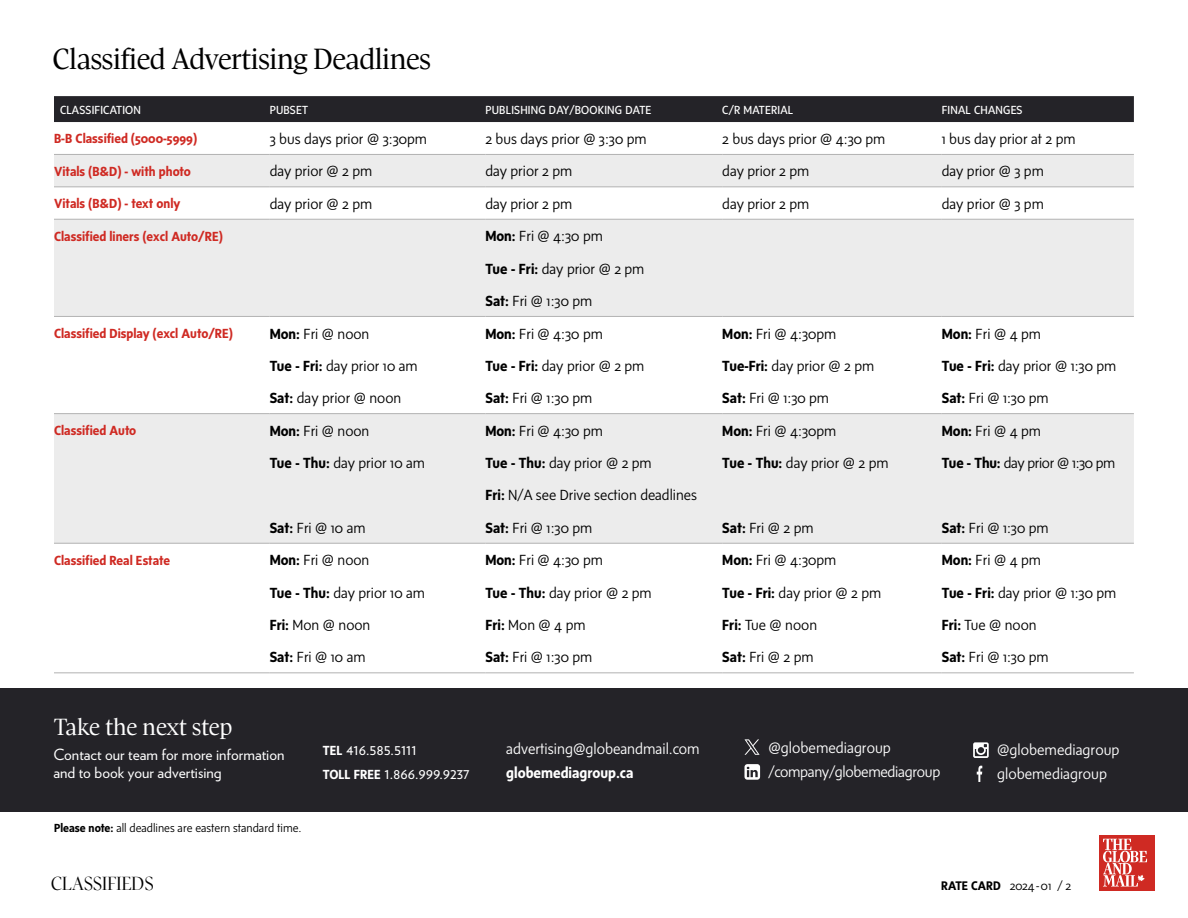
<style>
.page{position:relative;width:1188px;height:918px;background:#fff}
.page>*{position:absolute;margin:0;border:0;box-sizing:border-box;transform-origin:0 0}
.t1{font:30px "Pratt";letter-spacing:-.015em;color:#000}
.t2{font:24px "Pratt";color:#fff}
.t3{font:19.5px "Pratt Fine";color:#000}
.t4{font:15.3px/24px "Verlag";color:#fff}
.t5{font:300 15.3px/24px "G Msans";color:#fff}
.t6{font:300 15.3px/24px "G Msans";letter-spacing:-.02em;color:#fff}
.t7{font:700 15.3px "G Msans";color:#fff}
.t8{font:300 15px/32.2px "G Msans";color:#000}
.t9{font:300 15px "G Msans";letter-spacing:-.025em;color:#000}
.t10{font:700 13.5px "G Msans";color:#cf2a23}
.t11{font:300 12.75px "G Msans";color:#000}
.t12{font:12px "G Msans";letter-spacing:.015em;color:#fff}
.t13{font:300 12px "G Msans";color:#000}
.s1{font-weight:700}
.s2{font-family:"G Msans";font-weight:700;font-size:13.5px}
</style>
<div class="page">
<div style="left:0;top:688px;width:1188px;height:124px;background:#242328"></div>
<svg style="left:745px;top:764px;width:15px;height:16px"></svg>
<svg style="left:973px;top:742px;width:16px;height:16px"></svg>
<svg style="left:977px;top:766px;width:5px;height:16px"></svg>
<div style="left:54px;top:96px;width:1080px;height:26px;background:#242328"></div>
<svg style="left:54px;top:155px;width:1080px;height:388px;fill:#ececec"></svg>
<hr style="left:54px;top:154px;width:216px;height:1px;background:#b2b2b2">
<hr style="left:270px;top:154px;width:215px;height:1px;background:#b2b2b2">
<hr style="left:485px;top:154px;width:237px;height:1px;background:#b2b2b2">
<hr style="left:722px;top:154px;width:220px;height:1px;background:#b2b2b2">
<hr style="left:942px;top:154px;width:192px;height:1px;background:#b2b2b2">
<hr style="left:54px;top:187px;width:216px;height:1px;background:#b2b2b2">
<hr style="left:270px;top:187px;width:215px;height:1px;background:#b2b2b2">
<hr style="left:485px;top:187px;width:237px;height:1px;background:#b2b2b2">
<hr style="left:722px;top:187px;width:220px;height:1px;background:#b2b2b2">
<hr style="left:942px;top:187px;width:192px;height:1px;background:#b2b2b2">
<hr style="left:54px;top:219px;width:216px;height:1px;background:#b2b2b2">
<hr style="left:270px;top:219px;width:215px;height:1px;background:#b2b2b2">
<hr style="left:485px;top:219px;width:237px;height:1px;background:#b2b2b2">
<hr style="left:722px;top:219px;width:220px;height:1px;background:#b2b2b2">
<hr style="left:942px;top:219px;width:192px;height:1px;background:#b2b2b2">
<hr style="left:54px;top:316px;width:216px;height:1px;background:#b2b2b2">
<hr style="left:270px;top:316px;width:215px;height:1px;background:#b2b2b2">
<hr style="left:485px;top:316px;width:237px;height:1px;background:#b2b2b2">
<hr style="left:722px;top:316px;width:220px;height:1px;background:#b2b2b2">
<hr style="left:942px;top:316px;width:192px;height:1px;background:#b2b2b2">
<hr style="left:54px;top:413px;width:216px;height:1px;background:#b2b2b2">
<hr style="left:270px;top:413px;width:215px;height:1px;background:#b2b2b2">
<hr style="left:485px;top:413px;width:237px;height:1px;background:#b2b2b2">
<hr style="left:722px;top:413px;width:220px;height:1px;background:#b2b2b2">
<hr style="left:942px;top:413px;width:192px;height:1px;background:#b2b2b2">
<hr style="left:54px;top:543px;width:216px;height:1px;background:#b2b2b2">
<hr style="left:270px;top:543px;width:215px;height:1px;background:#b2b2b2">
<hr style="left:485px;top:543px;width:237px;height:1px;background:#b2b2b2">
<hr style="left:722px;top:543px;width:220px;height:1px;background:#b2b2b2">
<hr style="left:942px;top:543px;width:192px;height:1px;background:#b2b2b2">
<hr style="left:54px;top:673px;width:216px;height:1px;background:#b2b2b2">
<hr style="left:270px;top:673px;width:215px;height:1px;background:#b2b2b2">
<hr style="left:485px;top:673px;width:237px;height:1px;background:#b2b2b2">
<hr style="left:722px;top:673px;width:220px;height:1px;background:#b2b2b2">
<hr style="left:942px;top:673px;width:192px;height:1px;background:#b2b2b2">
<svg style="left:745px;top:739px;width:15px;height:16px"></svg>
<div style="left:1100px;top:835px;width:55px;height:55px;background:#cf2a23"></div>
<svg style="left:1103px;top:839px;width:44px;height:48px"></svg>
<h1 class="t1" style="left:52px;top:43px;width:380px">Classified Advertising Deadlines</h1>
<p class="t12" style="left:60px;top:103px;width:82px">CLASSIFICATION</p>
<p class="t12" style="left:270px;top:103px;width:40px">PUBSET</p>
<p class="t12" style="left:485px;top:103px;width:167px">PUBLISHING DAY/BOOKING DATE</p>
<p class="t12" style="left:722px;top:103px;width:72px">C/R MATERIAL</p>
<p class="t12" style="left:942px;top:103px;width:82px">FINAL CHANGES</p>
<p class="t10" style="left:54px;top:131px;width:145px">B-B Classified (5000-5999)</p>
<p class="t8" style="left:270px;top:123px;width:159px">3 bus days prior @ 3:30pm</p>
<p class="t8" style="left:485px;top:123px;width:163px">2 bus days prior @ 3:30 pm</p>
<p class="t8" style="left:722px;top:123px;width:165px">2 bus days prior @ 4:30 pm</p>
<p class="t8" style="left:942px;top:123px;width:135px">1 bus day prior at 2 pm</p>
<p class="t10" style="left:54px;top:164px;width:138px">Vitals (B&amp;D) - with photo</p>
<p class="t8" style="left:270px;top:155px;width:104px">day prior @ 2 pm</p>
<p class="t8" style="left:485px;top:155px;width:89px">day prior 2 pm</p>
<p class="t8" style="left:722px;top:155px;width:89px">day prior 2 pm</p>
<p class="t8" style="left:942px;top:155px;width:104px">day prior @ 3 pm</p>
<p class="t10" style="left:54px;top:196px;width:128px">Vitals (B&amp;D) - text only</p>
<p class="t8" style="left:270px;top:188px;width:104px">day prior @ 2 pm</p>
<p class="t8" style="left:485px;top:188px;width:89px">day prior 2 pm</p>
<p class="t8" style="left:722px;top:188px;width:89px">day prior 2 pm</p>
<p class="t8" style="left:942px;top:188px;width:104px">day prior @ 3 pm</p>
<p class="t10" style="left:54px;top:228px;width:170px">Classified liners (excl Auto/RE)</p>
<p class="t8" style="left:485px;top:220px;width:161px"><span class="s1">Mon:</span> Fri @ 4:30 pm<br><span class="s1">Tue - Fri:</span> day prior @ 2 pm<br><span class="s1">Sat:</span> Fri @ 1:30 pm</p>
<p class="t10" style="left:54px;top:326px;width:180px">Classified Display (excl Auto/RE)</p>
<p class="t8" style="left:270px;top:317px;width:101px"><span class="s1">Mon:</span> Fri @ noon</p>
<p class="t8" style="left:485px;top:317px;width:119px"><span class="s1">Mon:</span> Fri @ 4:30 pm</p>
<p class="t8" style="left:722px;top:317px;width:115px"><span class="s1">Mon:</span> Fri @ 4:30pm</p>
<p class="t8" style="left:942px;top:317px;width:101px"><span class="s1">Mon:</span> Fri @ 4 pm</p>
<p class="t8" style="left:270px;top:350px;width:149px"><span class="s1">Tue - Fri:</span> day prior 10 am</p>
<p class="t8" style="left:485px;top:350px;width:161px"><span class="s1">Tue - Fri:</span> day prior @ 2 pm</p>
<p class="t8" style="left:722px;top:350px;width:154px"><span class="s1">Tue-Fri:</span> day prior @ 2 pm</p>
<p class="t8" style="left:942px;top:350px;width:176px"><span class="s1">Tue - Fri:</span> day prior @ 1:30 pm</p>
<p class="t8" style="left:270px;top:382px;width:133px"><span class="s1">Sat:</span> day prior @ noon</p>
<p class="t8" style="left:485px;top:382px;width:108px"><span class="s1">Sat:</span> Fri @ 1:30 pm</p>
<p class="t8" style="left:722px;top:382px;width:108px"><span class="s1">Sat:</span> Fri @ 1:30 pm</p>
<p class="t8" style="left:942px;top:382px;width:108px"><span class="s1">Sat:</span> Fri @ 1:30 pm</p>
<p class="t10" style="left:54px;top:423px;width:84px">Classified Auto</p>
<p class="t8" style="left:270px;top:414px;width:101px"><span class="s1">Mon:</span> Fri @ noon</p>
<p class="t8" style="left:485px;top:414px;width:119px"><span class="s1">Mon:</span> Fri @ 4:30 pm</p>
<p class="t8" style="left:722px;top:414px;width:115px"><span class="s1">Mon:</span> Fri @ 4:30pm</p>
<p class="t8" style="left:942px;top:414px;width:101px"><span class="s1">Mon:</span> Fri @ 4 pm</p>
<p class="t8" style="left:270px;top:447px;width:157px"><span class="s1">Tue - Thu:</span> day prior 10 am</p>
<p class="t8" style="left:485px;top:447px;width:168px"><span class="s1">Tue - Thu:</span> day prior @ 2 pm</p>
<p class="t8" style="left:722px;top:447px;width:168px"><span class="s1">Tue - Thu:</span> day prior @ 2 pm</p>
<p class="t9" style="left:942px;top:455px;width:175px"><span class="s1">Tue - Thu:</span> day prior @ 1:30 pm</p>
<p class="t8" style="left:485px;top:479px;width:213px"><span class="s1">Fri:</span> N/A see Drive section deadlines</p>
<p class="t8" style="left:270px;top:512px;width:97px"><span class="s1">Sat:</span> Fri @ 10 am</p>
<p class="t8" style="left:485px;top:512px;width:108px"><span class="s1">Sat:</span> Fri @ 1:30 pm</p>
<p class="t8" style="left:722px;top:512px;width:93px"><span class="s1">Sat:</span> Fri @ 2 pm</p>
<p class="t8" style="left:942px;top:512px;width:108px"><span class="s1">Sat:</span> Fri @ 1:30 pm</p>
<p class="t10" style="left:54px;top:552px;width:118px">Classified Real Estate</p>
<p class="t8" style="left:270px;top:544px;width:101px"><span class="s1">Mon:</span> Fri @ noon</p>
<p class="t8" style="left:485px;top:544px;width:119px"><span class="s1">Mon:</span> Fri @ 4:30 pm</p>
<p class="t8" style="left:722px;top:544px;width:115px"><span class="s1">Mon:</span> Fri @ 4:30pm</p>
<p class="t8" style="left:942px;top:544px;width:101px"><span class="s1">Mon:</span> Fri @ 4 pm</p>
<p class="t8" style="left:270px;top:576px;width:157px"><span class="s1">Tue - Thu:</span> day prior 10 am</p>
<p class="t8" style="left:485px;top:576px;width:168px"><span class="s1">Tue - Thu:</span> day prior @ 2 pm</p>
<p class="t8" style="left:722px;top:576px;width:161px"><span class="s1">Tue - Fri:</span> day prior @ 2 pm</p>
<p class="t8" style="left:942px;top:576px;width:176px"><span class="s1">Tue - Fri:</span> day prior @ 1:30 pm</p>
<p class="t8" style="left:270px;top:609px;width:102px"><span class="s1">Fri:</span> Mon @ noon</p>
<p class="t8" style="left:485px;top:609px;width:102px"><span class="s1">Fri:</span> Mon @ 4 pm</p>
<p class="t8" style="left:722px;top:609px;width:96px"><span class="s1">Fri:</span> Tue @ noon</p>
<p class="t8" style="left:942px;top:609px;width:96px"><span class="s1">Fri:</span> Tue @ noon</p>
<p class="t8" style="left:270px;top:641px;width:97px"><span class="s1">Sat:</span> Fri @ 10 am</p>
<p class="t8" style="left:485px;top:641px;width:108px"><span class="s1">Sat:</span> Fri @ 1:30 pm</p>
<p class="t8" style="left:722px;top:641px;width:93px"><span class="s1">Sat:</span> Fri @ 2 pm</p>
<p class="t8" style="left:942px;top:641px;width:108px"><span class="s1">Sat:</span> Fri @ 1:30 pm</p>
<h2 class="t2" style="left:53px;top:715px;width:181px">Take the next step</h2>
<p class="t4" style="left:53px;top:744px;width:233px;line-height:18px">Contact our team for more information and to book your advertising</p>
<p class="t13" style="left:54px;top:822px;width:249px"><span class="s1">Please note:</span> all deadlines are eastern standard time.</p>
<h3 class="t3" style="left:51px;top:873px;width:104px">CLASSIFIEDS</h3>
<p class="t4" style="left:323px;top:736px;width:148px"><span class="s2">TEL</span> 416.585.5111<br><span class="s2">TOLL FREE</span> 1.866.999.9237</p>
<p class="t5" style="left:506px;top:737px;width:195px">advertising@globeandmail.com</p>
<p class="t7" style="left:506px;top:764px;width:129px">globemediagroup.ca</p>
<p class="t6" style="left:769px;top:736px;width:173px">@globemediagroup /company/globemediagroup</p>
<p class="t5" style="left:997px;top:738px;width:124px">@globemediagroup globemediagroup</p>
<p class="t11" style="left:941px;top:879px;width:132px"><span class="s1">RATE CARD</span> 2024 - 01 / 2</p>
</div>
